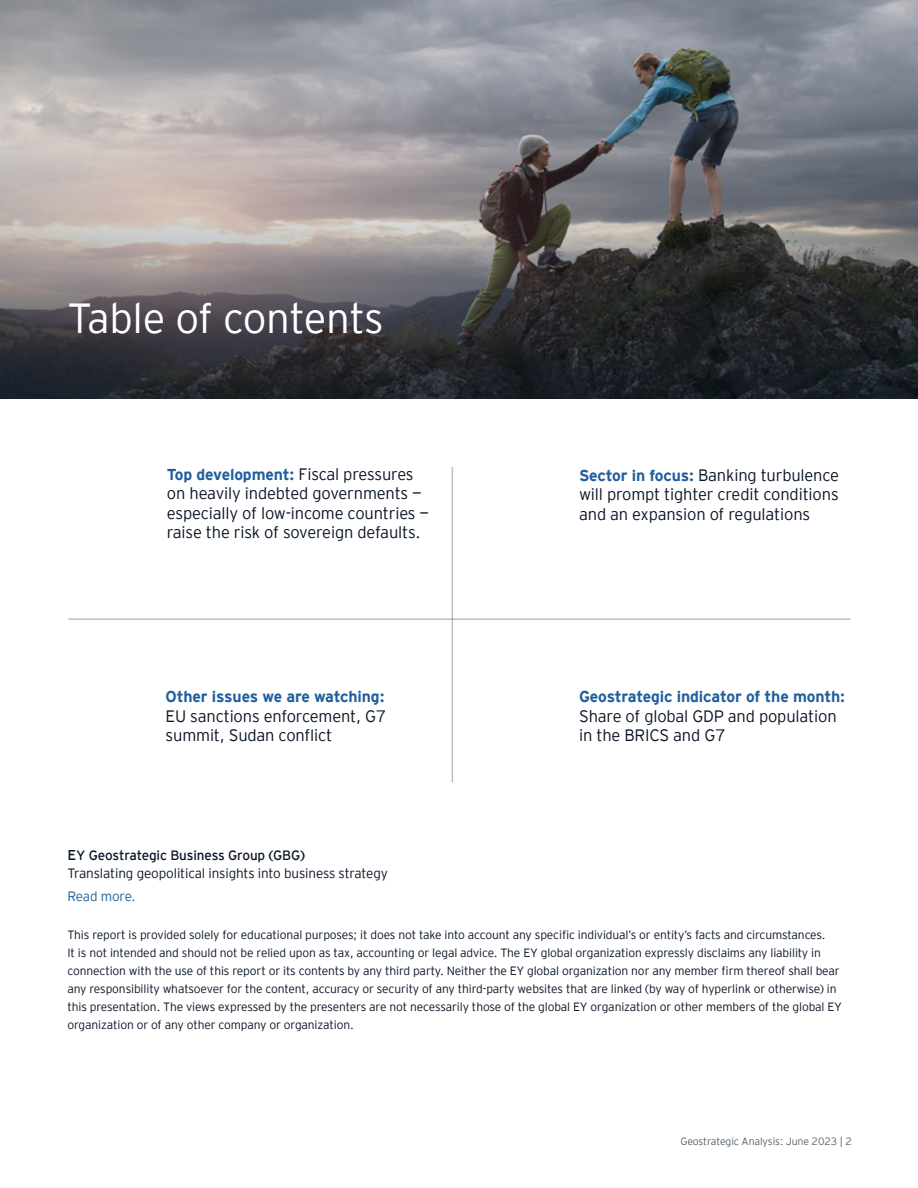
<style>
.page{position:relative;width:918px;height:1188px;background:#fff}
.page>*{position:absolute;margin:0;border:0;box-sizing:border-box;transform-origin:0 0}
.t1{font:300 42px "EY Interstate";letter-spacing:-.015em;color:#fff}
.t2{font:300 16.5px/19.5px "EY Interstate";letter-spacing:-.01em;color:#0a1627}
.t3{font:700 15.75px "EY Interstate";letter-spacing:-.01em;color:#215e9e}
.t4{font:300 13.5px/18px "EY Interstate";letter-spacing:-.01em;color:#0a1627}
.t5{font:300 13.5px "EY Interstate";letter-spacing:-.015em;color:#215e9e}
.t6{font:300 12px/18px "EY Interstate";letter-spacing:-.01em;color:#0a1627}
.t7{font:300 10.5px "EY Interstate";letter-spacing:-.01em;color:#54606b}
.s1{font-weight:300;font-size:16.5px;color:#0a1627}
.s2{font-weight:400;font-size:14.25px}
.s3{font-weight:400}
.s4{font-weight:700;font-size:15.75px;color:#215e9e}
</style>
<div class="page">
<hr style="left:68px;top:618px;width:783px;height:2px;background:#54606b">
<hr style="left:452px;top:467px;width:1px;height:315px;background:#54606b">
<svg style="left:0;top:0;width:918px;height:399px;background:#737276"></svg>
<h1 class="t1" style="left:68px;top:288px;width:318px">Table of contents</h1>
<h3 class="t3" style="left:167px;top:463px;width:248px">Top development: <span class="s1">Fiscal pressures</span></h3>
<h2 class="t2" style="left:167px;top:483px;width:264px">on heavily indebted governments — especially of low-income countries — raise the risk of sovereign defaults.</h2>
<h3 class="t3" style="left:166px;top:686px;width:220px">Other issues we are watching:</h3>
<h2 class="t2" style="left:166px;top:705px;width:222px">EU sanctions enforcement, G7 summit, Sudan conflict</h2>
<p class="t4" style="left:67px;top:845px;width:322px"><span class="s2">E</span><span class="s3">Y Geostrategic Business Group (GBG)<br></span>Translating geopolitical insights into business strategy</p>
<p class="t5" style="left:67px;top:887px;width:70px">Read more.</p>
<h2 class="t2" style="left:579px;top:464px;width:262px;text-align:justify"><span class="s4">Sector in focus:</span> Banking turbulence will prompt tighter credit conditions and an expansion of regulations</h2>
<h3 class="t3" style="left:579px;top:685px;width:267px">Geostrategic indicator of the month:</h3>
<h2 class="t2" style="left:579px;top:705px;width:259px">Share of global GDP and population in the BRICS and G7</h2>
<p class="t6" style="left:68px;top:926px;width:776px">This report is provided solely for educational purposes; it does not take into account any specific individual’s or entity’s facts and circumstances.<br>It is not intended and should not be relied upon as tax, accounting or legal advice. The EY global organization expressly disclaims any liability in connection with the use of this report or its contents by any third party. Neither the EY global organization nor any member firm thereof shall bear any responsibility whatsoever for the content, accuracy or security of any third-party websites that are linked (by way of hyperlink or otherwise) in this presentation. The views expressed by the presenters are not necessarily those of the global EY organization or other members of the global EY organization or of any other company or organization.</p>
<p class="t7" style="left:681px;top:1134px;width:173px">Geostrategic Analysis: June 2023 | 2</p>
</div>
